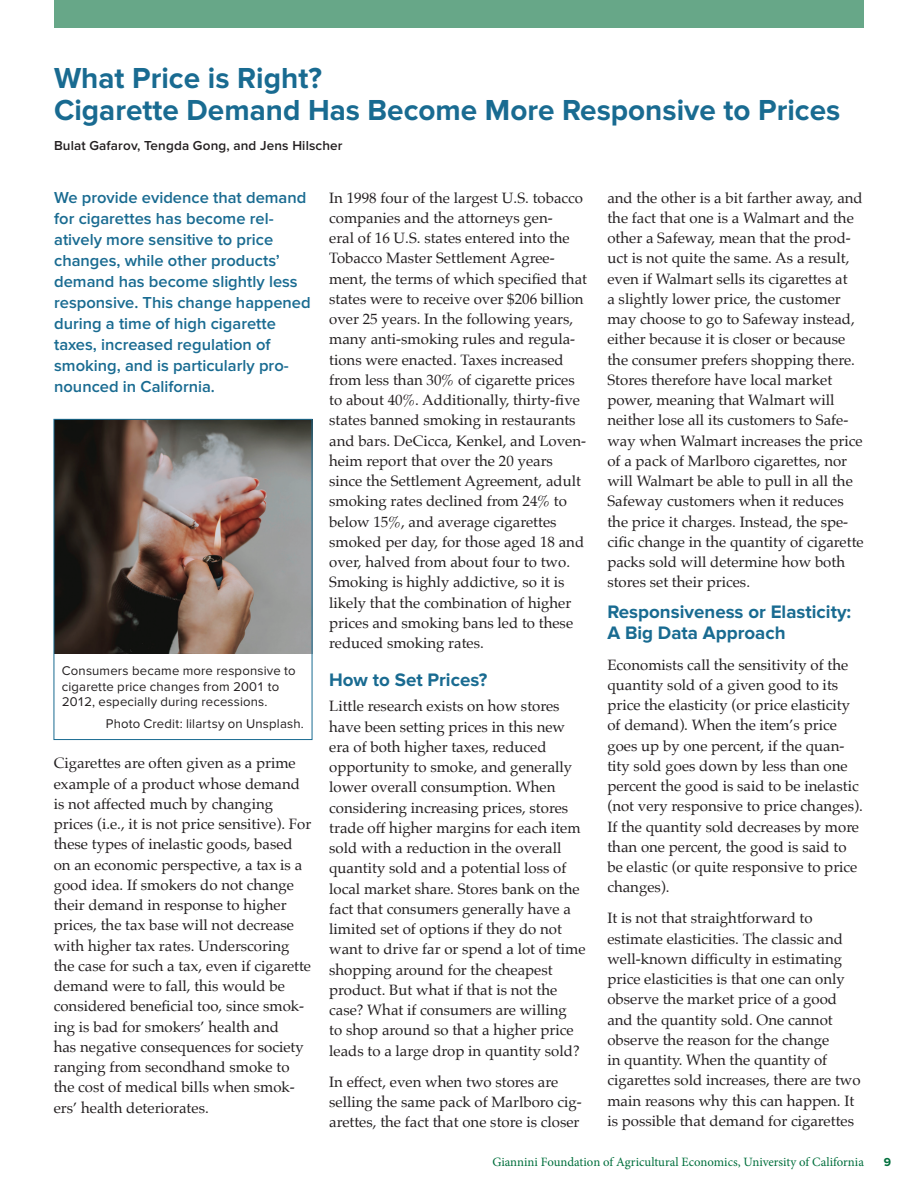
<style>
.page{position:relative;width:918px;height:1188px;background:#fff}
.page>*{position:absolute;margin:0;border:0;box-sizing:border-box;transform-origin:0 0}
.Article_Headline{font:700 30px/31.5px "Proxima Nova";color:#196b91}
.Article_Body__Palati{font:700 18.75px/20.2px "Proxima Nova";color:#196b91}
.Article_Subhead{font:700 18.75px "Proxima Nova";color:#196b91}
.Article_Abstract{font:600 16.5px/21px "Proxima Nova";color:#196b91}
.Article_Body__Palati-2{font:15px/20.2px "Palatino";color:#231f20}
.Author{font:600 13.5px "Proxima Nova";letter-spacing:.01em;color:#231f20}
.Photo_Caption_Left{font:13.2px/15.8px "Proxima Nova";letter-spacing:.01em;color:#231f20}
.t1{font:12.75px "Minion Pro";color:#006f3c}
.t2{font:700 12px "Proxima Nova";color:#006f3c}
</style>
<div class="page">
<div style="left:54px;top:0;width:810px;height:28px;background:#67a788"></div>
<img style="left:56px;top:421px;width:254px;height:233px">
<div style="left:54px;top:419px;width:258px;height:321px;border:1px solid #196b91"></div>
<p class="Article_Headline" style="left:54px;top:64px;width:788px">What Price is Right?<br>Cigarette Demand Has Become More Responsive to Prices</p>
<p class="Author" style="left:54px;top:137px;width:290px">Bulat Gafarov, Tengda Gong, and Jens Hilscher</p>
<p class="Article_Abstract" style="left:54px;top:188px;width:258px">We provide evidence that demand for cigarettes has become rel&shy;atively more sensitive to price changes, while other products’ demand has become slightly less responsive. This change happened during a time of high cigarette taxes, increased regulation of smoking, and is particularly pro&shy;nounced in California.</p>
<p class="Article_Body__Palati-2" style="left:329px;top:187px;width:259px">In 1998 four of the largest U.S. tobacco companies and the attorneys gen-<br>eral of 16 U.S. states entered into the Tobacco Master Settlement Agree&shy;ment, the terms of which specified that states were to receive over $206 billion over 25 years. In the following years, many anti-smoking rules and regula&shy;tions were enacted. Taxes increased from less than 30% of cigarette prices to about 40%. Additionally, thirty-five states banned smoking in restaurants and bars. DeCicca, Kenkel, and Loven&shy;heim report that over the 20 years since the Settlement Agreement, adult smoking rates declined from 24% to below 15%, and average cigarettes smoked per day, for those aged 18 and over, halved from about four to two.<br>Smoking is highly addictive, so it is likely that the combination of higher prices and smoking bans led to these reduced smoking rates.</p>
<p class="Article_Subhead" style="left:329px;top:669px;width:160px">How to Set Prices?</p>
<p class="Article_Body__Palati-2" style="left:329px;top:696px;width:258px">Little research exists on how stores have been setting prices in this new era of both higher taxes, reduced opportunity to smoke, and generally lower overall consumption. When considering increasing prices, stores trade off higher margins for each item sold with a reduction in the overall quantity sold and a potential loss of local market share. Stores bank on the fact that consumers generally have a limited set of options if they do not want to drive far or spend a lot of time shopping around for the cheapest product. But what if that is not the case? What if consumers are willing<br>to shop around so that a higher price leads to a large drop in quantity sold?</p>
<p class="Article_Body__Palati-2" style="left:329px;top:1071px;width:254px">In effect, even when two stores are selling the same pack of Marlboro cig&shy;arettes, the fact that one store is closer</p>
<p class="Article_Body__Palati-2" style="left:607px;top:187px;width:258px">and the other is a bit farther away, and the fact that one is a Walmart and the other a Safeway, mean that the prod&shy;uct is not quite the same. As a result, even if Walmart sells its cigarettes at<br>a slightly lower price, the customer may choose to go to Safeway instead, either because it is closer or because the consumer prefers shopping there.<br>Stores therefore have local market power, meaning that Walmart will neither lose all its customers to Safe&shy;way when Walmart increases the price of a pack of Marlboro cigarettes, nor will Walmart be able to pull in all the Safeway customers when it reduces the price it charges. Instead, the spe&shy;cific change in the quantity of cigarette packs sold will determine how both stores set their prices.</p>
<p class="Article_Body__Palati" style="left:607px;top:603px;width:245px">Responsiveness or Elasticity:<br>A Big Data Approach</p>
<p class="Article_Body__Palati-2" style="left:607px;top:654px;width:257px">Economists call the sensitivity of the quantity sold of a given good to its price the elasticity (or price elasticity of demand). When the item’s price goes up by one percent, if the quan&shy;tity sold goes down by less than one percent the good is said to be inelastic (not very responsive to price changes).<br>If the quantity sold decreases by more than one percent, the good is said to be elastic (or quite responsive to price changes).</p>
<p class="Article_Body__Palati-2" style="left:607px;top:908px;width:255px">It is not that straightforward to estimate elasticities. The classic and well-known difficulty in estimating price elasticities is that one can only observe the market price of a good and the quantity sold. One cannot observe the reason for the change<br>in quantity. When the quantity of cigarettes sold increases, there are two main reasons why this can happen. It is possible that demand for cigarettes</p>
<p class="Photo_Caption_Left" style="left:62px;top:663px;width:235px">Consumers became more responsive to cigarette price changes from 2001 to<br>2012, especially during recessions.</p>
<p class="Photo_Caption_Left" style="left:106px;top:716px;width:199px">Photo Credit: lilartsy on Unsplash.</p>
<p class="Article_Body__Palati-2" style="left:54px;top:753px;width:259px">Cigarettes are often given as a prime example of a product whose demand is not affected much by changing prices (i.e., it is not price sensitive). For these types of inelastic goods, based on an economic perspective, a tax is a good idea. If smokers do not change their demand in response to higher prices, the tax base will not decrease with higher tax rates. Underscoring the case for such a tax, even if cigarette demand were to fall, this would be considered beneficial too, since smok&shy;ing is bad for smokers’ health and<br>has negative consequences for society ranging from secondhand smoke to the cost of medical bills when smok&shy;ers’ health deteriorates.</p>
<p class="t1" style="left:492px;top:1153px;width:373px">Giannini Foundation of Agricultural Economics, University of California</p>
<p class="t2" style="left:884px;top:1155px;width:9px">9</p>
</div>
